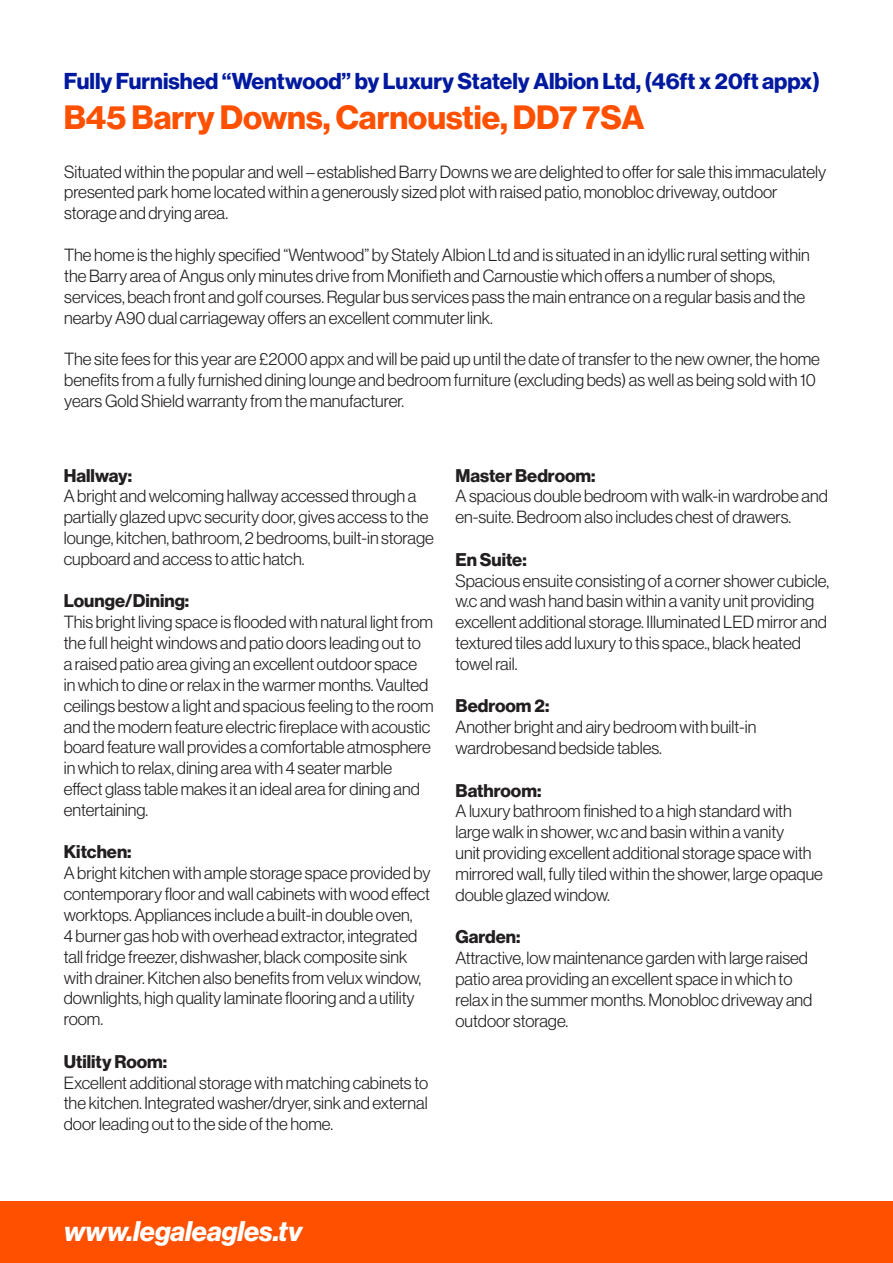
<style>
.page{position:relative;width:893px;height:1263px;background:#fff}
.page>*{position:absolute;margin:0;border:0;box-sizing:border-box;transform-origin:0 0}
.inside_address{font:33px "N Haas Grotesk DS Pro 75 Bd";color:#ff5000}
.t1{font:27.75px "N Haas Grotesk DS Pro 76 Bd It";color:#fff}
.inside_address-2{font:22.5px "N Haas Grotesk DS Pro 75 Bd";color:#00199f}
.heading{font:18px "N Haas Grotesk DS Pro 75 Bd";color:#231f20}
.t2{font:17.25px/20.9px "N Haas Grotesk DS Pro 45 Lt";color:#231f20}
</style>
<div class="page">
<div style="left:0;top:1201px;width:893px;height:62px;background:#ff5000"></div>
<p class="inside_address-2" style="left:64px;top:68px;width:758px">Fully Furnished “Wentwood” by Luxury Stately Albion Ltd, (46ft x 20ft appx)</p>
<p class="inside_address" style="left:64px;top:98px;width:582px">B45 Barry Downs, Carnoustie, DD7 7SA</p>
<p class="t2" style="left:64px;top:161px;width:764px">Situated within the popular and well – established Barry Downs we are delighted to offer for sale this immaculately presented park home located within a generously sized plot with raised patio, monobloc driveway, outdoor storage and drying area.</p>
<p class="t2" style="left:64px;top:244px;width:747px">The home is the highly specified “Wentwood” by Stately Albion Ltd and is situated in an idyllic rural setting within the Barry area of Angus only minutes drive from Monifieth and Carnoustie which offers a number of shops, services, beach front and golf courses. Regular bus services pass the main entrance on a regular basis and the nearby A90 dual carriageway offers an excellent commuter link.</p>
<p class="t2" style="left:64px;top:349px;width:757px">The site fees for this year are £2000 appx and will be paid up until the date of transfer to the new owner, the home benefits from a fully furnished dining lounge and bedroom furniture (excluding beds) as well as being sold with 10</p>
<p class="t2" style="left:64px;top:390px;width:342px">years Gold Shield warranty from the manufacturer.</p>
<p class="heading" style="left:64px;top:465px;width:70px">Hallway:</p>
<p class="t2" style="left:64px;top:486px;width:372px">A bright and welcoming hallway accessed through a partially glazed upvc security door, gives access to the lounge, kitchen, bathroom, 2 bedrooms, built-in storage cupboard and access to attic hatch.</p>
<p class="heading" style="left:64px;top:591px;width:127px">Lounge/Dining:</p>
<p class="t2" style="left:64px;top:612px;width:371px">This bright living space is flooded with natural light from the full height windows and patio doors leading out to a raised patio area giving an excellent outdoor space<br>in which to dine or relax in the warmer months. Vaulted ceilings bestow a light and spacious feeling to the room and the modern feature electric fireplace with acoustic board feature wall provides a comfortable atmosphere in which to relax, dining area with 4 seater marble effect glass table makes it an ideal area for dining and entertaining.</p>
<p class="heading" style="left:64px;top:841px;width:69px">Kitchen:</p>
<p class="t2" style="left:64px;top:863px;width:368px">A bright kitchen with ample storage space provided by contemporary floor and wall cabinets with wood effect worktops. Appliances include a built-in double oven,<br>4 burner gas hob with overhead extractor, integrated tall fridge freezer, dishwasher, black composite sink with drainer. Kitchen also benefits from velux window, downlights, high quality laminate flooring and a utility room.</p>
<p class="heading" style="left:64px;top:1051px;width:105px">Utility Room:</p>
<p class="t2" style="left:64px;top:1072px;width:366px;text-align:justify">Excellent additional storage with matching cabinets to the kitchen. Integrated washer/dryer, sink and external door leading out to the side of the home.</p>
<p class="heading" style="left:455px;top:465px;width:142px">Master Bedroom:</p>
<p class="t2" style="left:455px;top:486px;width:374px">A spacious double bedroom with walk-in wardrobe and en-suite. Bedroom also includes chest of drawers.</p>
<p class="heading" style="left:455px;top:549px;width:73px">En Suite:</p>
<p class="t2" style="left:455px;top:570px;width:375px">Spacious ensuite consisting of a corner shower cubicle, w.c and wash hand basin within a vanity unit providing excellent additional storage. Illuminated LED mirror and textured tiles add luxury to this space., black heated towel rail.</p>
<p class="heading" style="left:455px;top:696px;width:95px">Bedroom 2:</p>
<p class="t2" style="left:455px;top:717px;width:302px">Another bright and airy bedroom with built-in wardrobesand bedside tables.</p>
<p class="heading" style="left:455px;top:780px;width:87px">Bathroom:</p>
<p class="t2" style="left:455px;top:801px;width:369px">A luxury bathroom finished to a high standard with large walk in shower, w.c and basin within a vanity<br>unit providing excellent additional storage space with mirrored wall, fully tiled within the shower, large opaque double glazed window.</p>
<p class="heading" style="left:455px;top:926px;width:66px">Garden:</p>
<p class="t2" style="left:455px;top:948px;width:358px">Attractive, low maintenance garden with large raised patio area providing an excellent space in which to relax in the summer months. Monobloc driveway and outdoor storage.</p>
<p class="t1" style="left:64px;top:1215px;width:240px">www.legaleagles.tv</p>
</div>
